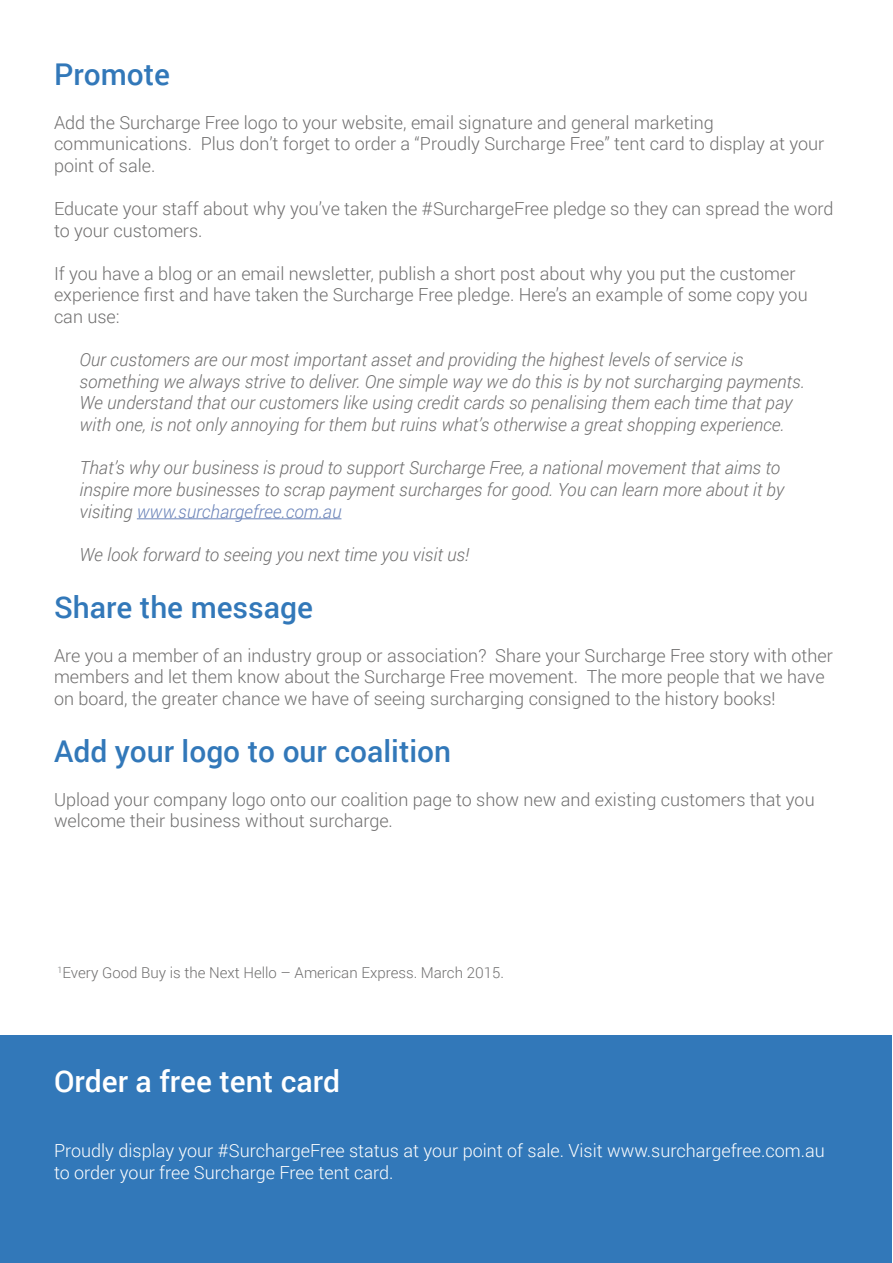
<style>
.page{position:relative;width:893px;height:1263px;background:#fff}
.page>*{position:absolute;margin:0;border:0;box-sizing:border-box;transform-origin:0 0}
.t1{font:500 30px "Roboto";color:#3278b9}
.t2{font:500 30px "Roboto";color:#fff}
.t3{font:300 18px/21.6px "Roboto";color:#706f6f}
.t4{font:italic 300 18px/21.6px "Roboto";color:#706f6f}
.t5{font:300 18px/21.6px "Roboto";color:#fff}
.t6{font:300 15px "Roboto";color:#706f6f}
.s1{color:#6b84b9}
</style>
<div class="page">
<div style="left:1px;top:1035px;width:891px;height:227px;background:#3278b9"></div>
<hr style="left:137px;top:518px;width:204px;height:1px;background:#6b84b9">
<h1 class="t1" style="left:54px;top:54px;width:118px">Promote</h1>
<p class="t3" style="left:54px;top:111px;width:772px">Add the Surcharge Free logo to your website, email signature and general marketing communications. Plus don’t forget to order a “Proudly Surcharge Free” tent card to display at your point of sale.</p>
<p class="t3" style="left:54px;top:197px;width:781px">Educate your staff about why you’ve taken the #SurchargeFree pledge so they can spread the word to your customers.</p>
<p class="t3" style="left:54px;top:262px;width:755px">If you have a blog or an email newsletter, publish a short post about why you put the customer experience first and have taken the Surcharge Free pledge. Here’s an example of some copy you can use:</p>
<p class="t4" style="left:80px;top:348px;width:727px">Our customers are our most important asset and providing the highest levels of service is something we always strive to deliver. One simple way we do this is by not surcharging payments.<br>We understand that our customers like using credit cards so penalising them each time that pay with one, is not only annoying for them but ruins what’s otherwise a great shopping experience.</p>
<p class="t4" style="left:80px;top:456px;width:706px">That’s why our business is proud to support Surcharge Free, a national movement that aims to inspire more businesses to scrap payment surcharges for good. You can learn more about it by visiting <span class="s1">www.surchargefree.com.au</span></p>
<p class="t4" style="left:80px;top:543px;width:391px">We look forward to seeing you next time you visit us!</p>
<h1 class="t1" style="left:54px;top:586px;width:260px">Share the message</h1>
<p class="t3" style="left:54px;top:644px;width:780px">Are you a member of an industry group or association? Share your Surcharge Free story with other members and let them know about the Surcharge Free movement. The more people that we have on board, the greater chance we have of seeing surcharging consigned to the history books!</p>
<h1 class="t1" style="left:54px;top:730px;width:399px">Add your logo to our coalition</h1>
<p class="t3" style="left:54px;top:788px;width:762px">Upload your company logo onto our coalition page to show new and existing customers that you welcome their business without surcharge.</p>
<p class="t6" style="left:58px;top:963px;width:448px"><sup>1</sup>Every Good Buy is the Next Hello – American Express. March 2015.</p>
<h1 class="t2" style="left:54px;top:1060px;width:288px">Order a free tent card</h1>
<p class="t5" style="left:54px;top:1139px;width:772px">Proudly display your #SurchargeFree status at your point of sale. Visit www.surchargefree.com.au to order your free Surcharge Free tent card.</p>
</div>
